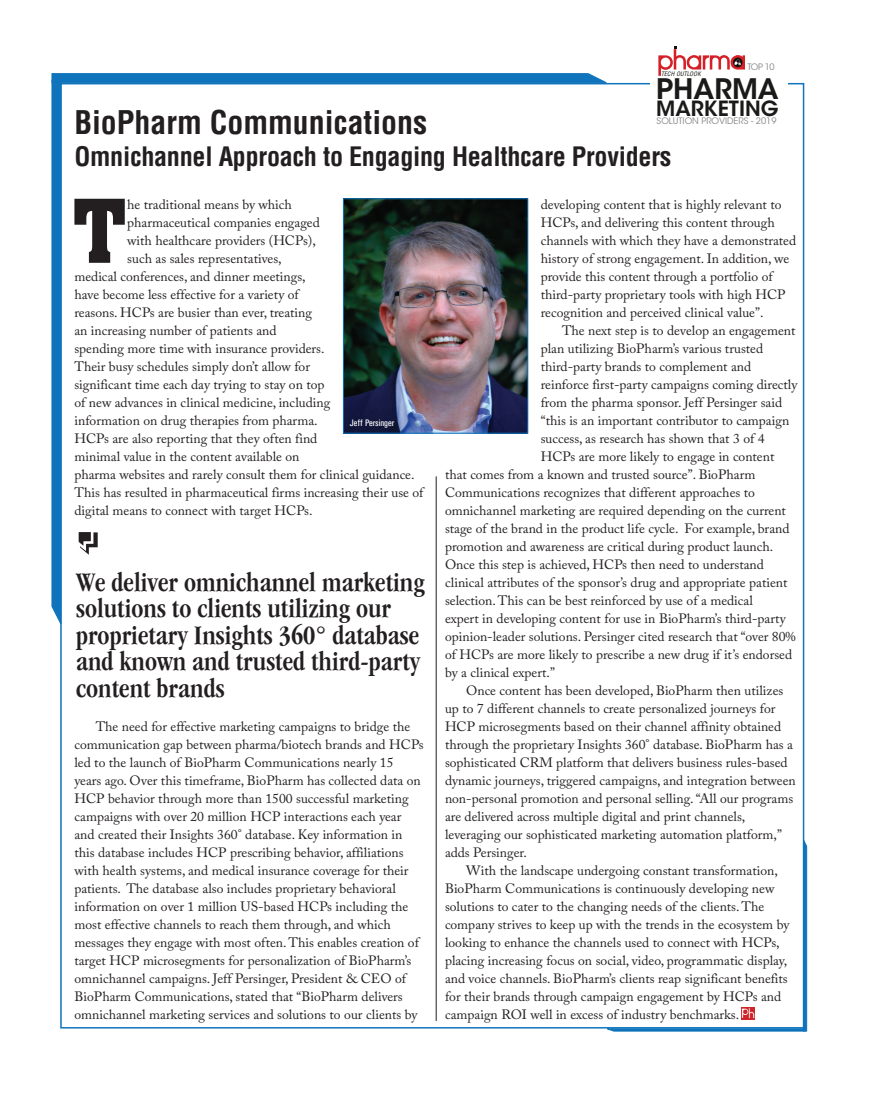
<style>
.page{position:relative;width:872px;height:1106px;background:#fff}
.page>*{position:absolute;margin:0;border:0;box-sizing:border-box;transform-origin:0 0}
.t1{font:86.1px "Aachen BT";color:#231f20}
.t2{font:700 condensed 31.8px "Helvetica";color:#231f20}
.t3{font:600 28.05px "ITC Avant Garde Std";color:#1a1a18}
.t4{font:27.45px/26.4px "Garry Mondrian Cond 5 S Bld SH";color:#231f20}
.t5{font:700 condensed 26.1px "Helvetica";letter-spacing:-.01em;color:#231f20}
.t6{font:600 20.85px "ITC Avant Garde Std";color:#1a1a18}
.t7{font:13.5px/18px "Adobe Caslon Pro";color:#231f20}
.t8{font:9.45px "Univers Condensed";color:#fff}
.t9{font:8.85px "ITC Avant Garde Std";color:#8a888a}
.t10{font:italic condensed 6px "Helvetica";letter-spacing:.03em;color:#12110e}
</style>
<div class="page">
<hr style="left:436px;top:476px;width:1px;height:544px;background:#231f20">
<svg style="left:51px;top:73px;width:556px;height:552px"></svg>
<svg style="left:606px;top:839px;width:201px;height:192px"></svg>
<svg style="left:658px;top:47px;width:87px;height:29px"></svg>
<p class="t10" style="left:661px;top:70px;width:41px">TECH OUTLOOK</p>
<p class="t9" style="left:747px;top:61px;width:29px">TOP 10</p>
<h3 class="t3" style="left:656px;top:71px;width:124px">PHARMA</h3>
<h3 class="t6" style="left:656px;top:95px;width:124px">MARKETING</h3>
<h2 class="t2" style="left:74px;top:103px;width:354px">BioPharm Communications</h2>
<h3 class="t5" style="left:74px;top:140px;width:598px">Omnichannel Approach to Engaging Healthcare Providers</h3>
<p class="t9" style="left:656px;top:116px;width:121px">SOLUTION PROVIDERS - 2019</p>
<h1 class="t1" style="left:72px;top:177px;width:57px">T</h1>
<p class="t7" style="left:127px;top:195px;width:166px">he traditional means by which</p>
<p class="t7" style="left:127px;top:213px;width:194px">pharmaceutical companies engaged</p>
<p class="t7" style="left:127px;top:231px;width:190px">with healthcare providers (HCPs),</p>
<p class="t7" style="left:127px;top:249px;width:156px">such as sales representatives,</p>
<p class="t7" style="left:74px;top:267px;width:233px">medical conferences, and dinner meetings,</p>
<p class="t7" style="left:74px;top:285px;width:226px">have become less effective for a variety of</p>
<p class="t7" style="left:74px;top:303px;width:239px">reasons. HCPs are busier than ever, treating</p>
<p class="t7" style="left:74px;top:321px;width:204px">an increasing number of patients and</p>
<p class="t7" style="left:74px;top:339px;width:252px">spending more time with insurance providers.</p>
<p class="t7" style="left:74px;top:357px;width:237px">Their busy schedules simply don’t allow for</p>
<p class="t7" style="left:74px;top:375px;width:252px">significant time each day trying to stay on top</p>
<p class="t7" style="left:74px;top:393px;width:257px">of new advances in clinical medicine, including</p>
<p class="t7" style="left:74px;top:411px;width:245px">information on drug therapies from pharma.</p>
<p class="t7" style="left:74px;top:429px;width:244px">HCPs are also reporting that they often find</p>
<p class="t7" style="left:74px;top:447px;width:226px">minimal value in the content available on</p>
<p class="t7" style="left:74px;top:465px;width:341px">pharma websites and rarely consult them for clinical guidance.</p>
<p class="t7" style="left:74px;top:483px;width:350px">This has resulted in pharmaceutical firms increasing their use of</p>
<p class="t7" style="left:74px;top:501px;width:240px">digital means to connect with target HCPs.</p>
<p class="t8" style="left:350px;top:417px;width:46px">Jeff Persinger</p>
<h3 class="t4" style="left:76px;top:567px;width:350px">We deliver omnichannel marketing solutions to clients utilizing our proprietary Insights 360° database and known and trusted third-party content brands</h3>
<p class="t7" style="left:74px;top:717px;width:351px;text-indent:21px">The need for effective marketing campaigns to bridge the communication gap between pharma/biotech brands and HCPs led to the launch of BioPharm Communications nearly 15 years ago. Over this timeframe, BioPharm has collected data on HCP behavior through more than 1500 successful marketing campaigns with over 20 million HCP interactions each year and created their Insights 360° database. Key information in this database includes HCP prescribing behavior, affiliations with health systems, and medical insurance coverage for their patients. The database also includes proprietary behavioral information on over 1 million US-based HCPs including the most effective channels to reach them through, and which messages they engage with most often. This enables creation of target HCP microsegments for personalization of BioPharm’s omnichannel campaigns. Jeff Persinger, President &amp; CEO of BioPharm Communications, stated that “BioPharm delivers omnichannel marketing services and solutions to our clients by</p>
<p class="t7" style="left:541px;top:195px;width:257px">developing content that is highly relevant to HCPs, and delivering this content through channels with which they have a demonstrated history of strong engagement. In addition, we provide this content through a portfolio of third-party proprietary tools with high HCP recognition and perceived clinical value”.</p>
<p class="t7" style="left:562px;top:321px;width:235px">The next step is to develop an engagement</p>
<p class="t7" style="left:541px;top:339px;width:224px">plan utilizing BioPharm’s various trusted</p>
<p class="t7" style="left:541px;top:357px;width:212px">third-party brands to complement and</p>
<p class="t7" style="left:541px;top:375px;width:258px">reinforce first-party campaigns coming directly</p>
<p class="t7" style="left:541px;top:393px;width:243px">from the pharma sponsor. Jeff Persinger said</p>
<p class="t7" style="left:541px;top:411px;width:250px">“this is an important contributor to campaign</p>
<p class="t7" style="left:541px;top:429px;width:225px">success, as research has shown that 3 of 4</p>
<p class="t7" style="left:541px;top:447px;width:235px">HCPs are more likely to engage in content</p>
<p class="t7" style="left:445px;top:465px;width:312px">that comes from a known and trusted source”. BioPharm</p>
<p class="t7" style="left:445px;top:483px;width:311px">Communications recognizes that different approaches to</p>
<p class="t7" style="left:445px;top:501px;width:342px">omnichannel marketing are required depending on the current</p>
<p class="t7" style="left:445px;top:519px;width:346px">stage of the brand in the product life cycle. For example, brand</p>
<p class="t7" style="left:445px;top:537px;width:330px">promotion and awareness are critical during product launch.</p>
<p class="t7" style="left:445px;top:555px;width:320px">Once this step is achieved, HCPs then need to understand</p>
<p class="t7" style="left:445px;top:573px;width:344px">clinical attributes of the sponsor’s drug and appropriate patient</p>
<p class="t7" style="left:445px;top:591px;width:309px">selection. This can be best reinforced by use of a medical</p>
<p class="t7" style="left:445px;top:609px;width:342px">expert in developing content for use in BioPharm’s third-party</p>
<p class="t7" style="left:445px;top:627px;width:352px">opinion-leader solutions. Persinger cited research that “over 80%</p>
<p class="t7" style="left:445px;top:645px;width:349px">of HCPs are more likely to prescribe a new drug if it’s endorsed</p>
<p class="t7" style="left:445px;top:663px;width:112px">by a clinical expert.”</p>
<p class="t7" style="left:466px;top:681px;width:318px">Once content has been developed, BioPharm then utilizes</p>
<p class="t7" style="left:445px;top:699px;width:332px">up to 7 different channels to create personalized journeys for</p>
<p class="t7" style="left:445px;top:717px;width:338px">HCP microsegments based on their channel affinity obtained</p>
<p class="t7" style="left:445px;top:735px;width:349px">through the proprietary Insights 360° database. BioPharm has a</p>
<p class="t7" style="left:445px;top:753px;width:344px">sophisticated CRM platform that delivers business rules-based</p>
<p class="t7" style="left:445px;top:771px;width:352px">dynamic journeys, triggered campaigns, and integration between</p>
<p class="t7" style="left:445px;top:789px;width:350px">non-personal promotion and personal selling. “All our programs</p>
<p class="t7" style="left:445px;top:807px;width:302px">are delivered across multiple digital and print channels,</p>
<p class="t7" style="left:445px;top:825px;width:338px">leveraging our sophisticated marketing automation platform,”</p>
<p class="t7" style="left:445px;top:843px;width:83px">adds Persinger.</p>
<p class="t7" style="left:466px;top:861px;width:313px">With the landscape undergoing constant transformation,</p>
<p class="t7" style="left:445px;top:879px;width:331px">BioPharm Communications is continuously developing new</p>
<p class="t7" style="left:445px;top:897px;width:321px">solutions to cater to the changing needs of the clients. The</p>
<p class="t7" style="left:445px;top:915px;width:346px">company strives to keep up with the trends in the ecosystem by</p>
<p class="t7" style="left:445px;top:933px;width:336px">looking to enhance the channels used to connect with HCPs,</p>
<p class="t7" style="left:445px;top:951px;width:344px">placing increasing focus on social, video, programmatic display,</p>
<p class="t7" style="left:445px;top:969px;width:344px">and voice channels. BioPharm’s clients reap significant benefits</p>
<p class="t7" style="left:445px;top:987px;width:338px">for their brands through campaign engagement by HCPs and</p>
<p class="t7" style="left:445px;top:1005px;width:296px">campaign ROI well in excess of industry benchmarks.</p>
</div>
